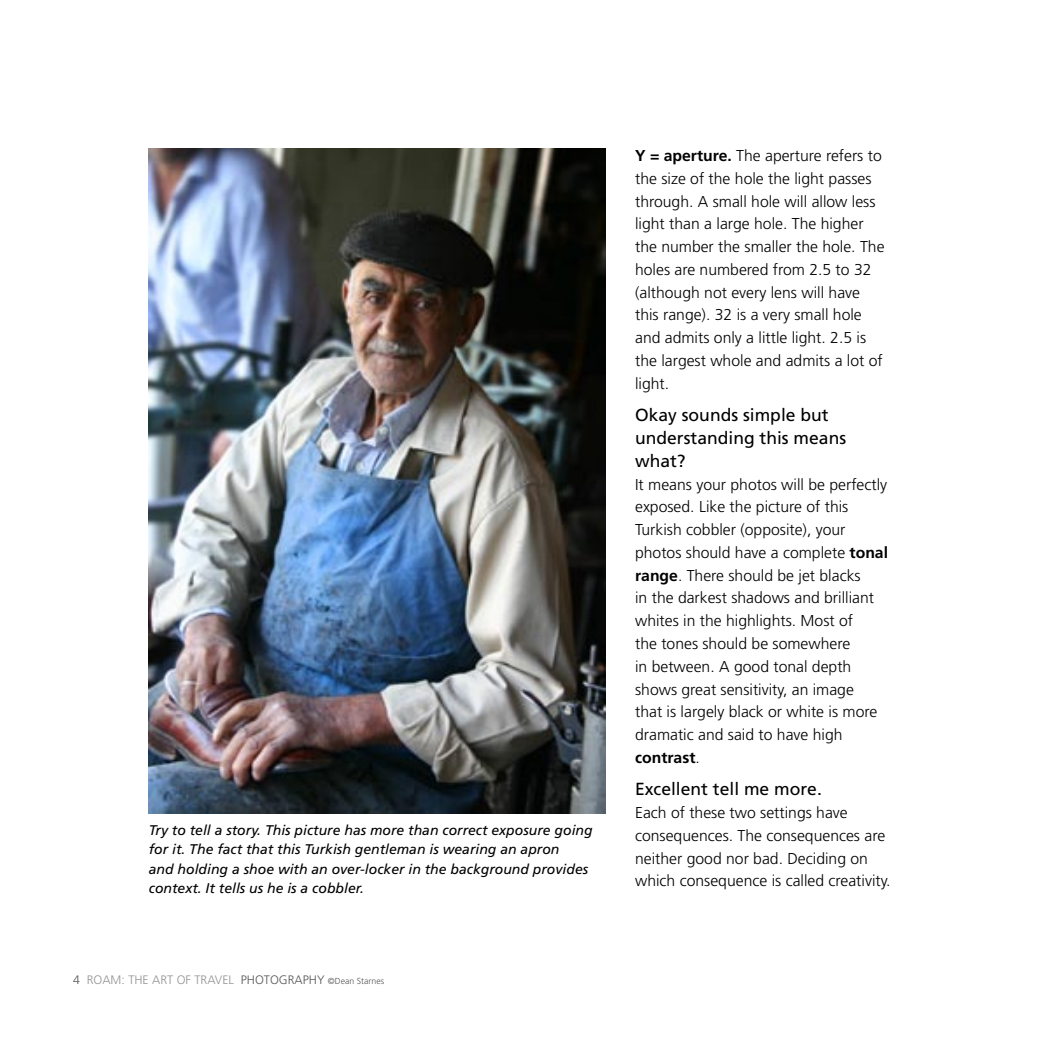
<style>
.page{position:relative;width:1042px;height:1042px;background:#fff}
.page>*{position:absolute;margin:0;border:0;box-sizing:border-box;transform-origin:0 0}
.Bolded_Sub_heading{font:17.5px/22.8px "Frutiger";color:#000}
.body_text_A{font:300 15.75px/22.8px "Frutiger";color:#000}
.photo_caption_B{font:italic 14px/19.2px "Frutiger";color:#000}
.t1{font:300 12.25px "Frutiger";color:#939393}
.s1{color:#565656}
.s2{font-size:8.75px;color:#565656}
.s3{font-weight:700}
</style>
<div class="page">
<img style="left:149px;top:149px;width:456px;height:665px">
<p class="photo_caption_B" style="left:149px;top:820px;width:445px">Try to tell a story. This picture has more than correct exposure going for it. The fact that this Turkish gentleman is wearing an apron<br>and holding a shoe with an over-locker in the background provides context. It tells us he is a cobbler.</p>
<p class="t1" style="left:73px;top:973px;width:312px"><span class="s1">4</span> ROAM: THE ART OF TRAVEL <span class="s1">PHOTOGRAPHY</span> <span class="s2">©Dean Starnes</span></p>
<p class="body_text_A" style="left:635px;top:144px;width:251px"><span class="s3">Y = aperture.</span> The aperture refers to the size of the hole the light passes through. A small hole will allow less light than a large hole. The higher the number the smaller the hole. The holes are numbered from 2.5 to 32 (although not every lens will have this range). 32 is a very small hole and admits only a little light. 2.5 is the largest whole and admits a lot of light.</p>
<p class="Bolded_Sub_heading" style="left:635px;top:404px;width:213px">Okay sounds simple but understanding this means what?</p>
<p class="body_text_A" style="left:635px;top:473px;width:254px">It means your photos will be perfectly exposed. Like the picture of this<br>Turkish cobbler (opposite), your photos should have a complete <span class="s3">tonal range</span>. There should be jet blacks<br>in the darkest shadows and brilliant whites in the highlights. Most of<br>the tones should be somewhere<br>in between. A good tonal depth shows great sensitivity, an image<br>that is largely black or white is more dramatic and said to have high <span class="s3">contrast</span>.</p>
<p class="Bolded_Sub_heading" style="left:635px;top:778px;width:188px">Excellent tell me more.</p>
<p class="body_text_A" style="left:635px;top:801px;width:257px">Each of these two settings have consequences. The consequences are neither good nor bad. Deciding on which consequence is called creativity.</p>
</div>
